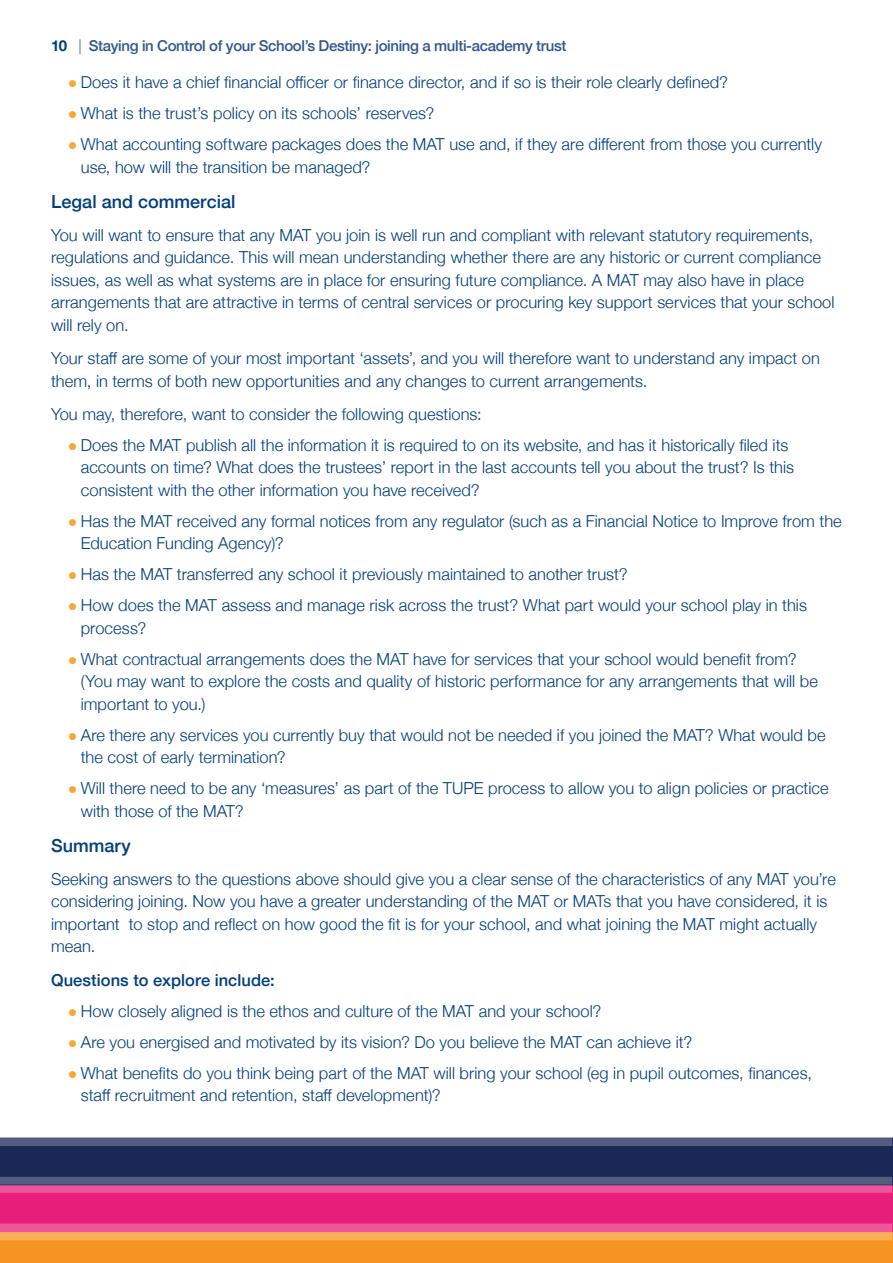
<style>
.page{position:relative;width:893px;height:1263px;background:#fff}
.page>*{position:absolute;margin:0;border:0;box-sizing:border-box;transform-origin:0 0}
.sub_heading{font:500 18px "Helvetica Neue";color:#013d7d}
.main_text_NO_INDENT{font:300 16.5px/22.5px "Helvetica Neue";letter-spacing:.005em;color:#013d7d}
.main_text_NO_INDENT-2{font:500 16.5px "Helvetica Neue";letter-spacing:.005em;color:#013d7d}
.t1{font:500 15px "Helvetica Neue";letter-spacing:-.025em;color:#305691}
.s1{font-weight:700;color:#013d7d}
.s2{font-weight:300}
.s3{color:#f5a836}
</style>
<div class="page">
<svg style="left:0;top:1137px;width:893px;height:126px;background:#a64f64"></svg>
<p class="t1" style="left:51px;top:33px;width:517px"><span class="s1">10</span> <span class="s2">|</span> Staying in Control of your School’s Destiny: joining a multi-academy trust</p>
<p class="main_text_NO_INDENT" style="left:68px;top:70px;width:661px"><span class="s3">●</span> Does it have a chief financial officer or finance director, and if so is their role clearly defined?</p>
<p class="main_text_NO_INDENT" style="left:68px;top:101px;width:368px"><span class="s3">●</span> What is the trust’s policy on its schools’ reserves?</p>
<p class="main_text_NO_INDENT" style="left:81px;top:132px;width:743px;text-indent:-13px"><span class="s3">●</span> What accounting software packages does the MAT use and, if they are different from those you currently use, how will the transition be managed?</p>
<p class="sub_heading" style="left:51px;top:187px;width:186px">Legal and commercial</p>
<p class="main_text_NO_INDENT" style="left:51px;top:223px;width:785px">You will want to ensure that any MAT you join is well run and compliant with relevant statutory requirements, regulations and guidance. This will mean understanding whether there are any historic or current compliance issues, as well as what systems are in place for ensuring future compliance. A MAT may also have in place arrangements that are attractive in terms of central services or procuring key support services that your school will rely on.</p>
<p class="main_text_NO_INDENT" style="left:51px;top:346px;width:770px">Your staff are some of your most important ‘assets’, and you will therefore want to understand any impact on them, in terms of both new opportunities and any changes to current arrangements.</p>
<p class="main_text_NO_INDENT" style="left:51px;top:402px;width:432px">You may, therefore, want to consider the following questions:</p>
<p class="main_text_NO_INDENT" style="left:81px;top:433px;width:715px;text-indent:-13px"><span class="s3">●</span> Does the MAT publish all the information it is required to on its website, and has it historically filed its accounts on time? What does the trustees’ report in the last accounts tell you about the trust? Is this consistent with the other information you have received?</p>
<p class="main_text_NO_INDENT" style="left:81px;top:509px;width:762px;text-indent:-13px"><span class="s3">●</span> Has the MAT received any formal notices from any regulator (such as a Financial Notice to Improve from the<br>Education Funding Agency)?</p>
<p class="main_text_NO_INDENT" style="left:68px;top:562px;width:561px"><span class="s3">●</span> Has the MAT transferred any school it previously maintained to another trust?</p>
<p class="main_text_NO_INDENT" style="left:81px;top:593px;width:728px;text-indent:-13px"><span class="s3">●</span> How does the MAT assess and manage risk across the trust? What part would your school play in this process?</p>
<p class="main_text_NO_INDENT" style="left:81px;top:647px;width:739px;text-indent:-13px"><span class="s3">●</span> What contractual arrangements does the MAT have for services that your school would benefit from? (You may want to explore the costs and quality of historic performance for any arrangements that will be important to you.)</p>
<p class="main_text_NO_INDENT" style="left:81px;top:723px;width:746px;text-indent:-13px"><span class="s3">●</span> Are there any services you currently buy that would not be needed if you joined the MAT? What would be the cost of early termination?</p>
<p class="main_text_NO_INDENT" style="left:81px;top:776px;width:749px;text-indent:-13px"><span class="s3">●</span> Will there need to be any ‘measures’ as part of the TUPE process to allow you to align policies or practice with those of the MAT?</p>
<p class="sub_heading" style="left:51px;top:831px;width:81px">Summary</p>
<p class="main_text_NO_INDENT" style="left:51px;top:867px;width:786px">Seeking answers to the questions above should give you a clear sense of the characteristics of any MAT you’re considering joining. Now you have a greater understanding of the MAT or MATs that you have considered, it is important to stop and reflect on how good the fit is for your school, and what joining the MAT might actually mean.</p>
<p class="main_text_NO_INDENT-2" style="left:51px;top:966px;width:225px">Questions to explore include:</p>
<p class="main_text_NO_INDENT" style="left:68px;top:998px;width:535px"><span class="s3">●</span> How closely aligned is the ethos and culture of the MAT and your school?</p>
<p class="main_text_NO_INDENT" style="left:68px;top:1029px;width:626px"><span class="s3">●</span> Are you energised and motivated by its vision? Do you believe the MAT can achieve it?</p>
<p class="main_text_NO_INDENT" style="left:81px;top:1060px;width:733px;text-indent:-13px"><span class="s3">●</span> What benefits do you think being part of the MAT will bring your school (eg in pupil outcomes, finances, staff recruitment and retention, staff development)?</p>
</div>
